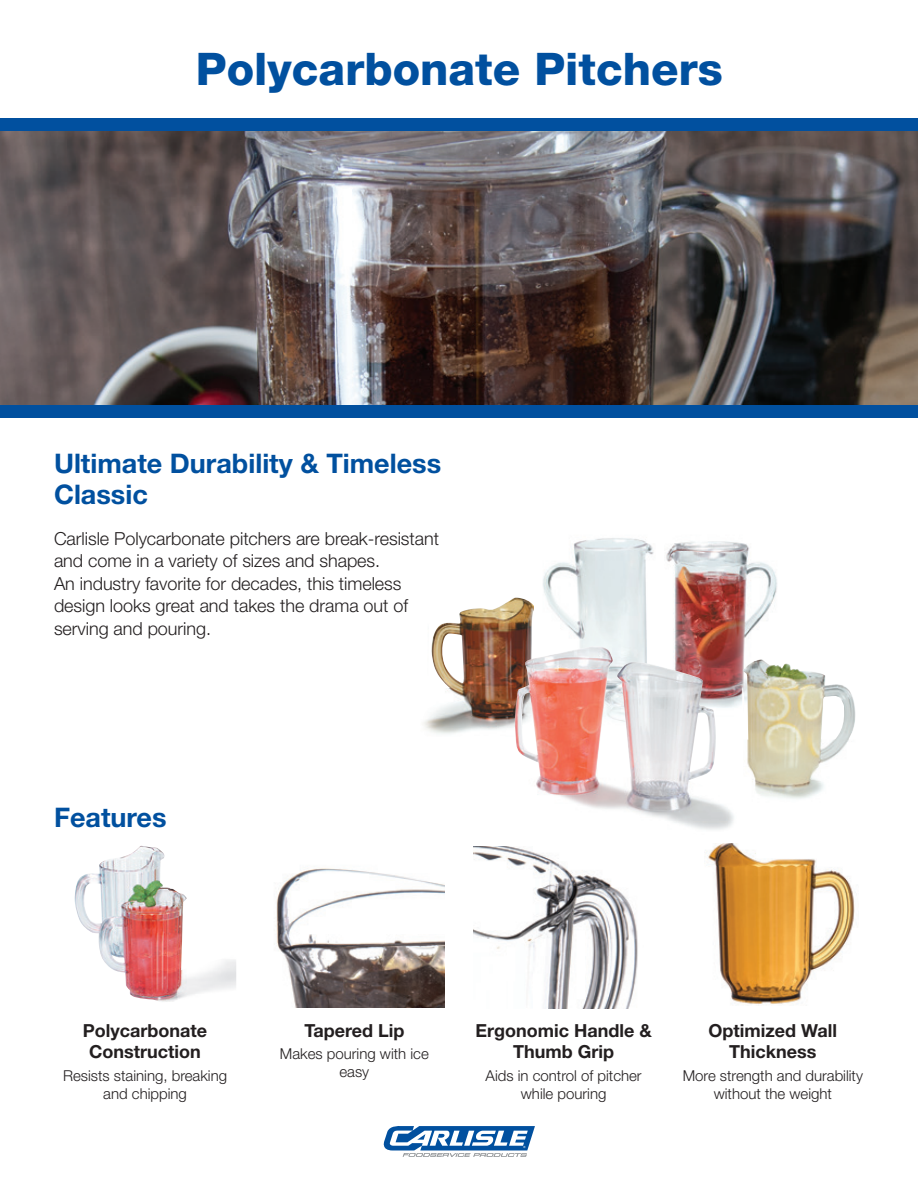
<style>
.page{position:relative;width:918px;height:1188px;background:#fff}
.page>*{position:absolute;margin:0;border:0;box-sizing:border-box;transform-origin:0 0}
.t1{font:800 45px "Helvetica Neue LT Std";color:#01509f}
.t2{font:700 27px/31.5px "Helvetica Neue LT Std";color:#01509f}
.t3{font:300 18px/22.5px "Helvetica Neue LT Std";letter-spacing:-.005em;color:#231f20}
.t4{font:700 18px/21.6px "Helvetica Neue LT Std";color:#231f20;text-align:center}
.t5{font:300 15px/18px "Helvetica Neue LT Std";color:#231f20;text-align:center}
</style>
<div class="page">
<svg style="left:383px;top:1126px;width:152px;height:31px"></svg>
<img style="left:0;top:131px;width:918px;height:274px">
<div style="left:0;top:405px;width:918px;height:13px;background:#01509f"></div>
<div style="left:0;top:118px;width:918px;height:12px;background:#01509f"></div>
<img style="left:706px;top:843px;width:149px;height:161px">
<img style="left:75px;top:846px;width:161px;height:156px">
<img style="left:276px;top:868px;width:168px;height:139px">
<img style="left:474px;top:846px;width:164px;height:162px">
<img style="left:423px;top:598px;width:111px;height:136px">
<img style="left:543px;top:538px;width:234px;height:108px">
<img style="left:515px;top:646px;width:230px;height:184px">
<img style="left:742px;top:659px;width:114px;height:149px">
<h1 class="t1" style="left:196px;top:43px;width:528px">Polycarbonate Pitchers</h1>
<h2 class="t2" style="left:54px;top:447px;width:389px">Ultimate Durability &amp; Timeless<br>Classic</h2>
<p class="t3" style="left:54px;top:527px;width:387px">Carlisle Polycarbonate pitchers are break-resistant and come in a variety of sizes and shapes.<br>An industry favorite for decades, this timeless design looks great and takes the drama out of serving and pouring.</p>
<h2 class="t2" style="left:54px;top:801px;width:114px">Features</h2>
<p class="t4" style="left:83px;top:1019px;width:126px">Polycarbonate<br>Construction</p>
<p class="t5" style="left:63px;top:1066px;width:165px">Resists staining, breaking and chipping</p>
<p class="t4" style="left:304px;top:1019px;width:101px">Tapered Lip</p>
<p class="t5" style="left:280px;top:1044px;width:150px">Makes pouring with ice easy</p>
<p class="t4" style="left:475px;top:1019px;width:178px">Ergonomic Handle &amp;<br>Thumb Grip</p>
<p class="t5" style="left:486px;top:1066px;width:158px">Aids in control of pitcher while pouring</p>
<p class="t4" style="left:709px;top:1019px;width:130px">Optimized Wall<br>Thickness</p>
<p class="t5" style="left:683px;top:1066px;width:182px">More strength and durability without the weight</p>
</div>
